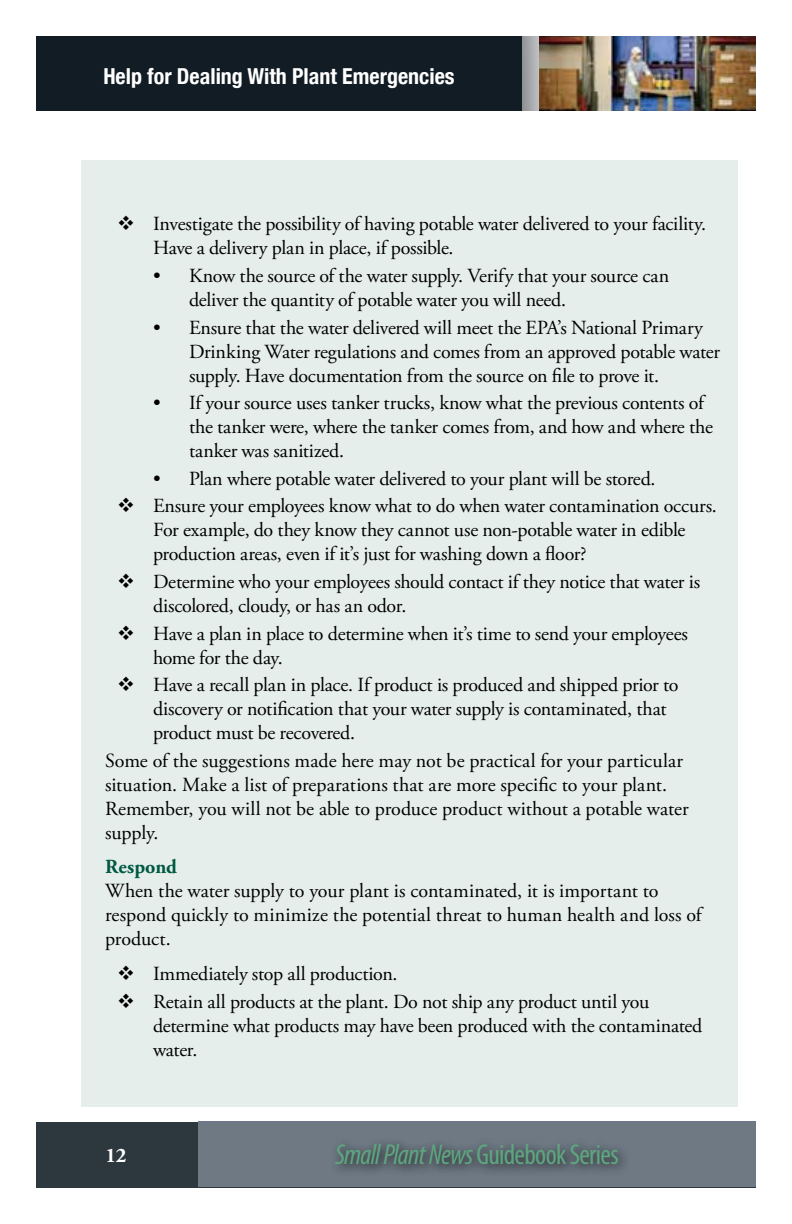
<style>
.page{position:relative;width:792px;height:1224px;background:#fff}
.page>*{position:absolute;margin:0;border:0;box-sizing:border-box;transform-origin:0 0}
.t1{font:condensed 28.8px "Myriad Pro";letter-spacing:-.025em;color:#5ea67f}
.t2{font:700 condensed 22px "Helvetica Neue";color:#fff}
.t3{font:700 20.6px "Adobe Garamond Pro";color:#fff}
.t4{font:20px/24px "Adobe Garamond Pro";letter-spacing:-.01em;color:#000}
.s1{font-weight:700;color:#005941}
.s2{font-style:italic}
</style>
<div class="page">
<div style="left:36px;top:36px;width:720px;height:75px;background:#111c24"></div>
<svg style="left:36px;top:1122px;width:720px;height:65px;background:#59646e"></svg>
<svg style="left:522px;top:36px;width:17px;height:75px"></svg>
<img style="left:539px;top:36px;width:217px;height:75px">
<div style="left:81px;top:160px;width:657px;height:947px;background:#e6eeec"></div>
<div style="left:327px;top:1135px;width:303px;height:41px;background:#000;opacity:.75"></div>
<p class="t2" style="left:103px;top:63px;width:353px">Help for Dealing With Plant Emergencies</p>
<p class="t4" style="left:153px;top:213px;width:555px">Investigate the possibility of having potable water delivered to your facility.<br>Have a delivery plan in place, if possible.</p>
<p class="t4" style="left:189px;top:264px;width:482px;text-indent:-36px">• Know the source of the water supply. Verify that your source can deliver the quantity of potable water you will need.</p>
<p class="t4" style="left:189px;top:316px;width:533px;text-indent:-36px">• Ensure that the water delivered will meet the EPA’s National Primary<br>Drinking Water regulations and comes from an approved potable water supply. Have documentation from the source on file to prove it.</p>
<p class="t4" style="left:189px;top:392px;width:525px;text-indent:-36px">• If your source uses tanker trucks, know what the previous contents of the tanker were, where the tanker comes from, and how and where the tanker was sanitized.</p>
<p class="t4" style="left:153px;top:465px;width:565px;line-height:27.6px">• Plan where potable water delivered to your plant will be stored.<br>Ensure your employees know what to do when water contamination occurs.</p>
<p class="t4" style="left:153px;top:519px;width:534px">For example, do they know they cannot use non-potable water in edible production areas, even if it’s just for washing down a floor?</p>
<p class="t4" style="left:153px;top:570px;width:549px">Determine who your employees should contact if they notice that water is discolored, cloudy, or has an odor.</p>
<p class="t4" style="left:153px;top:622px;width:537px">Have a plan in place to determine when it’s time to send your employees home for the day.</p>
<p class="t4" style="left:153px;top:674px;width:527px">Have a recall plan in place. If product is produced and shipped prior to discovery or notification that your water supply is contaminated, that product must be recovered.</p>
<p class="t4" style="left:105px;top:749px;width:585px">Some of the suggestions made here may not be practical for your particular situation. Make a list of preparations that are more specific to your plant.<br>Remember, you will not be able to produce product without a potable water supply.</p>
<p class="t4" style="left:105px;top:856px;width:598px"><span class="s1">Respond<br></span>When the water supply to your plant is contaminated, it is important to respond quickly to minimize the potential threat to human health and loss of product.</p>
<p class="t4" style="left:153px;top:961px;width:498px;line-height:27.6px">Immediately stop all production.<br>Retain all products at the plant. Do not ship any product until you</p>
<p class="t4" style="left:153px;top:1014px;width:551px">determine what products may have been produced with the contaminated water.</p>
<p class="t3" style="left:106px;top:1143px;width:22px">12</p>
<p class="t1" style="left:335px;top:1137px;width:285px"><span class="s2">Small Plant News</span> Guidebook Series</p>
</div>
